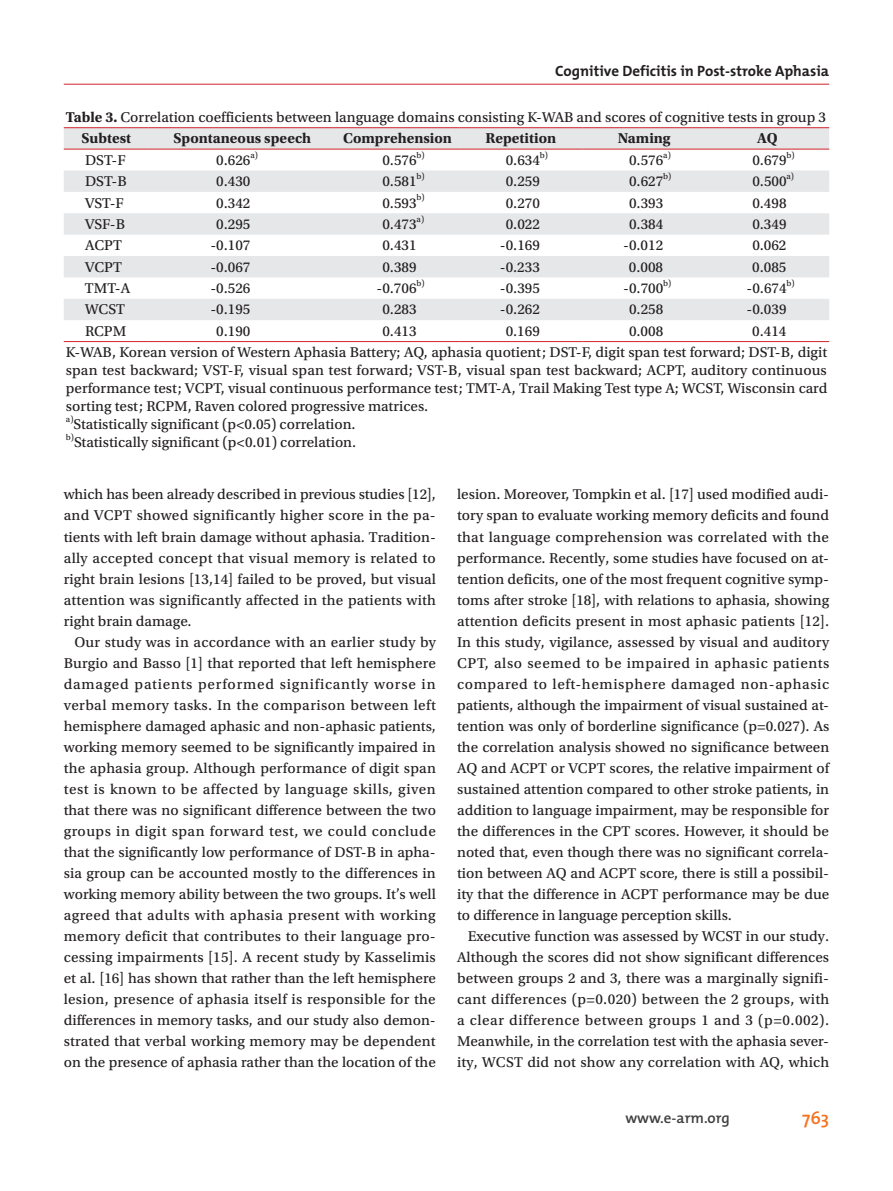
<style>
.page{position:relative;width:893px;height:1191px;background:#fff}
.page>*{position:absolute;margin:0;border:0;box-sizing:border-box;transform-origin:0 0}
.t1{font:600 18px "The Mix";color:#f47321}
.t2{font:15px/21px "Utopia Std Capt";color:#231f20;text-align:justify}
.t3{font:700 15px "Utopia Std";color:#231f20}
.t4{font:700 15px "The Mix";color:#231f20}
.t5{font:600 15px "The Mix";color:#3e3e3f}
.t6{font:8.7px "Utopia Std Capt";color:#231f20}
.s1{font-family:"Utopia Std";font-weight:700}
</style>
<div class="page">
<hr style="left:64px;top:84px;width:765px;height:1px;background:#d1232a">
<svg style="left:64px;top:128px;width:765px;height:192px;fill:#e6e7e9"></svg>
<hr style="left:64px;top:127px;width:85px;height:1px;background:#d1232a">
<hr style="left:149px;top:127px;width:187px;height:1px;background:#d1232a">
<hr style="left:336px;top:127px;width:123px;height:1px;background:#d1232a">
<hr style="left:459px;top:127px;width:124px;height:1px;background:#d1232a">
<hr style="left:583px;top:127px;width:123px;height:1px;background:#d1232a">
<hr style="left:706px;top:127px;width:123px;height:1px;background:#d1232a">
<hr style="left:64px;top:149px;width:85px;height:1px;background:#d1232a">
<hr style="left:149px;top:149px;width:187px;height:1px;background:#d1232a">
<hr style="left:336px;top:149px;width:123px;height:1px;background:#d1232a">
<hr style="left:459px;top:149px;width:124px;height:1px;background:#d1232a">
<hr style="left:583px;top:149px;width:123px;height:1px;background:#d1232a">
<hr style="left:706px;top:149px;width:123px;height:1px;background:#d1232a">
<hr style="left:64px;top:341px;width:85px;height:1px;background:#d1232a">
<hr style="left:149px;top:341px;width:187px;height:1px;background:#d1232a">
<hr style="left:336px;top:341px;width:123px;height:1px;background:#d1232a">
<hr style="left:459px;top:341px;width:124px;height:1px;background:#d1232a">
<hr style="left:583px;top:341px;width:123px;height:1px;background:#d1232a">
<hr style="left:706px;top:341px;width:123px;height:1px;background:#d1232a">
<p class="t4" style="left:555px;top:59px;width:276px">Cognitive Deficitis in Post-stroke Aphasia</p>
<p class="t2" style="left:66px;top:107px;width:762px"><span class="s1">Table 3.</span> Correlation coefficients between language domains consisting K-WAB and scores of cognitive tests in group 3</p>
<p class="t3" style="left:81px;top:130px;width:51px">Subtest</p>
<p class="t3" style="left:173px;top:130px;width:139px">Spontaneous speech</p>
<p class="t3" style="left:343px;top:130px;width:110px">Comprehension</p>
<p class="t3" style="left:486px;top:130px;width:72px">Repetition</p>
<p class="t3" style="left:618px;top:130px;width:54px">Naming</p>
<p class="t3" style="left:757px;top:130px;width:22px">AQ</p>
<p class="t2" style="left:85px;top:150px;width:42px">DST-F</p>
<p class="t2" style="left:216px;top:150px;width:36px">0.626</p>
<p class="t6" style="left:250px;top:150px;width:9px">a)</p>
<p class="t2" style="left:382px;top:150px;width:36px">0.576</p>
<p class="t6" style="left:417px;top:150px;width:10px">b)</p>
<p class="t2" style="left:506px;top:150px;width:36px">0.634</p>
<p class="t6" style="left:540px;top:150px;width:10px">b)</p>
<p class="t2" style="left:629px;top:150px;width:36px">0.576</p>
<p class="t6" style="left:663px;top:150px;width:9px">a)</p>
<p class="t2" style="left:752px;top:150px;width:36px">0.679</p>
<p class="t6" style="left:786px;top:150px;width:10px">b)</p>
<p class="t2" style="left:85px;top:171px;width:43px">DST-B</p>
<p class="t2" style="left:216px;top:171px;width:36px">0.430</p>
<p class="t2" style="left:382px;top:171px;width:36px">0.581</p>
<p class="t6" style="left:417px;top:171px;width:10px">b)</p>
<p class="t2" style="left:506px;top:171px;width:36px">0.259</p>
<p class="t2" style="left:629px;top:171px;width:36px">0.627</p>
<p class="t6" style="left:663px;top:171px;width:10px">b)</p>
<p class="t2" style="left:752px;top:171px;width:36px">0.500</p>
<p class="t6" style="left:786px;top:171px;width:9px">a)</p>
<p class="t2" style="left:85px;top:192px;width:40px">VST-F</p>
<p class="t2" style="left:216px;top:192px;width:36px">0.342</p>
<p class="t2" style="left:382px;top:192px;width:36px">0.593</p>
<p class="t6" style="left:417px;top:193px;width:10px">b)</p>
<p class="t2" style="left:506px;top:192px;width:36px">0.270</p>
<p class="t2" style="left:629px;top:192px;width:36px">0.393</p>
<p class="t2" style="left:752px;top:192px;width:36px">0.498</p>
<p class="t2" style="left:85px;top:214px;width:42px">VSF-B</p>
<p class="t2" style="left:216px;top:214px;width:36px">0.295</p>
<p class="t2" style="left:382px;top:214px;width:36px">0.473</p>
<p class="t6" style="left:417px;top:214px;width:9px">a)</p>
<p class="t2" style="left:506px;top:214px;width:36px">0.022</p>
<p class="t2" style="left:629px;top:214px;width:36px">0.384</p>
<p class="t2" style="left:752px;top:214px;width:36px">0.349</p>
<p class="t2" style="left:85px;top:235px;width:38px">ACPT</p>
<p class="t2" style="left:210px;top:235px;width:42px">-0.107</p>
<p class="t2" style="left:382px;top:235px;width:36px">0.431</p>
<p class="t2" style="left:500px;top:235px;width:42px">-0.169</p>
<p class="t2" style="left:623px;top:235px;width:42px">-0.012</p>
<p class="t2" style="left:752px;top:235px;width:36px">0.062</p>
<p class="t2" style="left:85px;top:257px;width:39px">VCPT</p>
<p class="t2" style="left:210px;top:257px;width:42px">-0.067</p>
<p class="t2" style="left:382px;top:257px;width:36px">0.389</p>
<p class="t2" style="left:500px;top:257px;width:42px">-0.233</p>
<p class="t2" style="left:629px;top:257px;width:36px">0.008</p>
<p class="t2" style="left:752px;top:257px;width:36px">0.085</p>
<p class="t2" style="left:85px;top:278px;width:47px">TMT-A</p>
<p class="t2" style="left:210px;top:278px;width:42px">-0.526</p>
<p class="t2" style="left:376px;top:278px;width:42px">-0.706</p>
<p class="t6" style="left:417px;top:278px;width:10px">b)</p>
<p class="t2" style="left:500px;top:278px;width:42px">-0.395</p>
<p class="t2" style="left:623px;top:278px;width:42px">-0.700</p>
<p class="t6" style="left:663px;top:278px;width:10px">b)</p>
<p class="t2" style="left:746px;top:278px;width:42px">-0.674</p>
<p class="t6" style="left:786px;top:278px;width:10px">b)</p>
<p class="t2" style="left:85px;top:299px;width:42px">WCST</p>
<p class="t2" style="left:210px;top:299px;width:42px">-0.195</p>
<p class="t2" style="left:382px;top:299px;width:36px">0.283</p>
<p class="t2" style="left:500px;top:299px;width:42px">-0.262</p>
<p class="t2" style="left:629px;top:299px;width:36px">0.258</p>
<p class="t2" style="left:746px;top:299px;width:42px">-0.039</p>
<p class="t2" style="left:85px;top:321px;width:43px">RCPM</p>
<p class="t2" style="left:216px;top:321px;width:36px">0.190</p>
<p class="t2" style="left:382px;top:321px;width:36px">0.413</p>
<p class="t2" style="left:506px;top:321px;width:36px">0.169</p>
<p class="t2" style="left:629px;top:321px;width:36px">0.008</p>
<p class="t2" style="left:66px;top:321px;width:763px;text-indent:686px">0.414<br>K-WAB, Korean version of Western Aphasia Battery; AQ, aphasia quotient; DST-F, digit span test forward; DST-B, digit</p>
<p class="t2" style="left:66px;top:362px;width:763px;line-height:18px">span test backward; VST-F, visual span test forward; VST-B, visual span test backward; ACPT, auditory continuous performance test; VCPT, visual continuous performance test; TMT-A, Trail Making Test type A; WCST, Wisconsin card sorting test; RCPM, Raven colored progressive matrices.</p>
<p class="t6" style="left:66px;top:414px;width:9px">a)</p>
<p class="t2" style="left:73px;top:414px;width:284px">Statistically significant (p&lt;0.05) correlation.</p>
<p class="t6" style="left:66px;top:432px;width:10px">b)</p>
<p class="t2" style="left:74px;top:432px;width:284px">Statistically significant (p&lt;0.01) correlation.</p>
<p class="t2" style="left:64px;top:484px;width:374px">which has been already described in previous studies [12], and VCPT showed significantly higher score in the pa&shy;tients with left brain damage without aphasia. Tradition&shy;ally accepted concept that visual memory is related to right brain lesions [13,14] failed to be proved, but visual attention was significantly affected in the patients with right brain damage.</p>
<p class="t2" style="left:64px;top:631px;width:374px;text-indent:11px">Our study was in accordance with an earlier study by Burgio and Basso [1] that reported that left hemisphere damaged patients performed significantly worse in verbal memory tasks. In the comparison between left hemisphere damaged aphasic and non-aphasic patients, working memory seemed to be significantly impaired in the aphasia group. Although performance of digit span test is known to be affected by language skills, given that there was no significant difference between the two groups in digit span forward test, we could conclude that the significantly low performance of DST-B in apha&shy;sia group can be accounted mostly to the differences in working memory ability between the two groups. It’s well agreed that adults with aphasia present with working memory deficit that contributes to their language pro&shy;cessing impairments [15]. A recent study by Kasselimis et al. [16] has shown that rather than the left hemisphere lesion, presence of aphasia itself is responsible for the differences in memory tasks, and our study also demon&shy;strated that verbal working memory may be dependent on the presence of aphasia rather than the location of the</p>
<p class="t2" style="left:457px;top:484px;width:374px">lesion. Moreover, Tompkin et al. [17] used modified audi&shy;tory span to evaluate working memory deficits and found that language comprehension was correlated with the performance. Recently, some studies have focused on at&shy;tention deficits, one of the most frequent cognitive symp&shy;toms after stroke [18], with relations to aphasia, showing attention deficits present in most aphasic patients [12].<br>In this study, vigilance, assessed by visual and auditory CPT, also seemed to be impaired in aphasic patients compared to left-hemisphere damaged non-aphasic patients, although the impairment of visual sustained at&shy;tention was only of borderline significance (p=0.027). As the correlation analysis showed no significance between AQ and ACPT or VCPT scores, the relative impairment of sustained attention compared to other stroke patients, in addition to language impairment, may be responsible for the differences in the CPT scores. However, it should be noted that, even though there was no significant correla&shy;tion between AQ and ACPT score, there is still a possibil&shy;ity that the difference in ACPT performance may be due to difference in language perception skills.</p>
<p class="t2" style="left:457px;top:925px;width:374px;text-indent:11px">Executive function was assessed by WCST in our study.<br>Although the scores did not show significant differences between groups 2 and 3, there was a marginally signifi&shy;cant differences (p=0.020) between the 2 groups, with a clear difference between groups 1 and 3 (p=0.002).<br>Meanwhile, in the correlation test with the aphasia sever&shy;ity, WCST did not show any correlation with AQ, which</p>
<p class="t5" style="left:625px;top:1105px;width:106px">www.e-arm.org</p>
<p class="t1" style="left:802px;top:1102px;width:28px">763</p>
</div>
